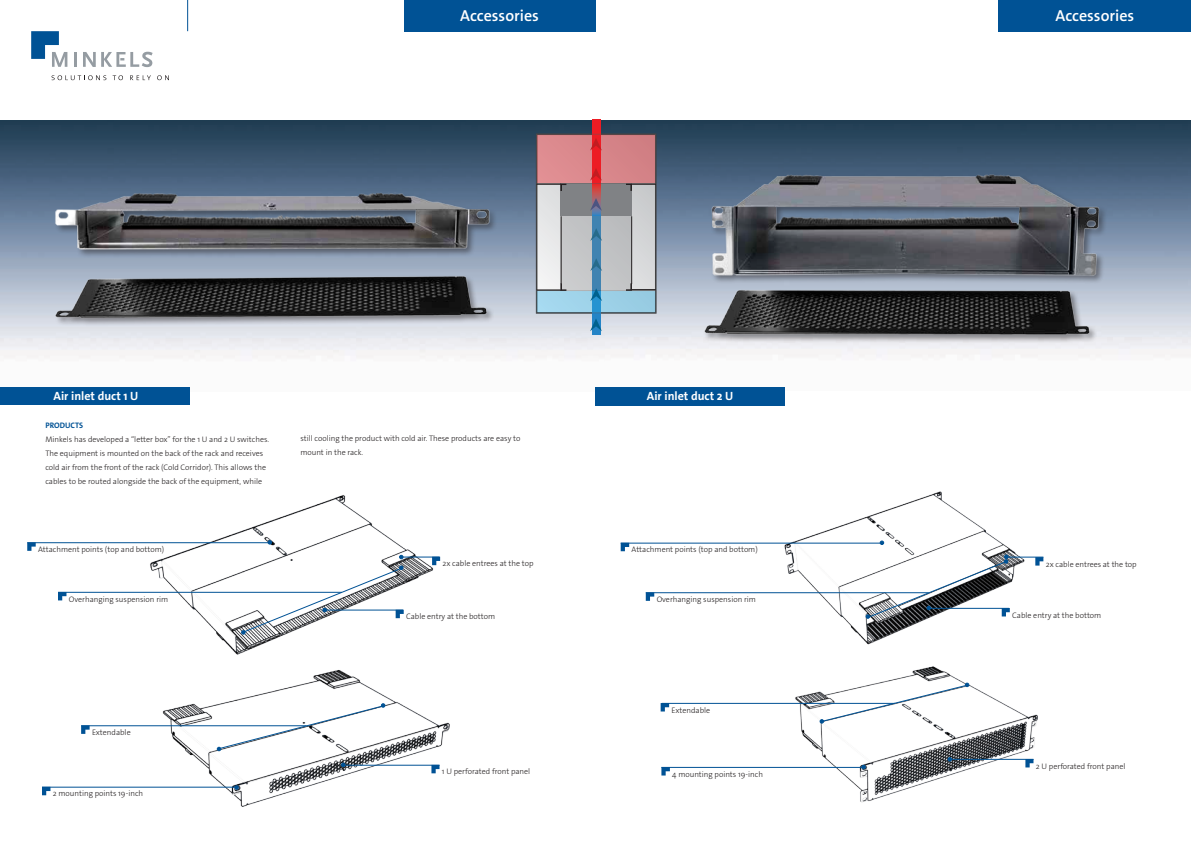
<style>
.page{position:relative;width:1191px;height:842px;background:#fff}
.page>*{position:absolute;margin:0;border:0;box-sizing:border-box;transform-origin:0 0}
.t1{font:600 16px "The Sans Os F";color:#fff}
.t2{font:700 12px "The Sans Os F";color:#fff}
.t3{font:300 8px/14px "The Sans Os F";color:#231f20}
.t4{font:700 8px "The Sans Os F";color:#005295}
</style>
<div class="page">
<img style="left:773px;top:491px;width:271px;height:312px">
<img style="left:133px;top:495px;width:317px;height:312px">
<img style="left:604px;top:120px;width:587px;height:237px">
<img style="left:0;top:120px;width:604px;height:271px">
<div style="left:0;top:387px;width:189px;height:18px;background:#005295"></div>
<svg style="left:31px;top:31px;width:36px;height:36px"></svg>
<hr style="left:74px;top:52px;width:3px;height:15px;background:#959ca2">
<svg style="left:83px;top:52px;width:70px;height:15px"></svg>
<svg style="left:52px;top:75px;width:54px;height:5px"></svg>
<svg style="left:113px;top:75px;width:10px;height:5px"></svg>
<svg style="left:130px;top:75px;width:21px;height:5px"></svg>
<svg style="left:157px;top:75px;width:12px;height:5px"></svg>
<hr style="left:187px;top:0;width:1px;height:31px;background:#005295">
<div style="left:403px;top:0;width:192px;height:31px;background:#005295"></div>
<hr style="left:400px;top:557px;width:39px;height:1px;background:#005295">
<svg style="left:432px;top:557px;width:8px;height:8px"></svg>
<svg style="left:399px;top:555px;width:4px;height:4px"></svg>
<hr style="left:27px;top:542px;width:243px;height:1px;background:#005295">
<svg style="left:27px;top:542px;width:9px;height:9px"></svg>
<svg style="left:268px;top:540px;width:4px;height:4px"></svg>
<hr style="left:58px;top:592px;width:284px;height:1px;background:#005295">
<svg style="left:58px;top:593px;width:8px;height:7px"></svg>
<hr style="left:81px;top:725px;width:225px;height:1px;background:#005295">
<svg style="left:81px;top:725px;width:9px;height:9px"></svg>
<svg style="left:217px;top:703px;width:168px;height:48px"></svg>
<hr style="left:42px;top:787px;width:195px;height:1px;background:#005295">
<svg style="left:42px;top:788px;width:8px;height:7px"></svg>
<svg style="left:241px;top:566px;width:163px;height:68px"></svg>
<hr style="left:343px;top:765px;width:96px;height:1px;background:#005295">
<svg style="left:431px;top:765px;width:8px;height:8px"></svg>
<svg style="left:341px;top:763px;width:4px;height:4px"></svg>
<hr style="left:620px;top:543px;width:264px;height:1px;background:#005295">
<svg style="left:620px;top:543px;width:9px;height:8px"></svg>
<hr style="left:646px;top:592px;width:282px;height:1px;background:#005295">
<svg style="left:646px;top:592px;width:8px;height:9px"></svg>
<hr style="left:662px;top:703px;width:233px;height:1px;background:#005295">
<svg style="left:660px;top:703px;width:9px;height:8px"></svg>
<hr style="left:661px;top:767px;width:204px;height:1px;background:#005295">
<svg style="left:661px;top:767px;width:9px;height:8px"></svg>
<svg style="left:1035px;top:558px;width:8px;height:8px"></svg>
<hr style="left:947px;top:759px;width:86px;height:1px;background:#005295">
<svg style="left:1025px;top:759px;width:8px;height:8px"></svg>
<svg style="left:880px;top:541px;width:4px;height:4px"></svg>
<hr style="left:1006px;top:557px;width:37px;height:1px;background:#005295">
<svg style="left:866px;top:555px;width:143px;height:63px"></svg>
<svg style="left:819px;top:683px;width:150px;height:40px"></svg>
<svg style="left:861px;top:765px;width:4px;height:4px"></svg>
<svg style="left:947px;top:757px;width:4px;height:4px"></svg>
<div style="left:999px;top:0;width:192px;height:31px;background:#005295"></div>
<img style="left:28px;top:180px;width:488px;height:157px">
<img style="left:699px;top:161px;width:417px;height:190px">
<div style="left:592px;top:200px;width:8px;height:135px;background:#2484c6"></div>
<div style="left:592px;top:120px;width:8px;height:63px;background:#ed1c24"></div>
<svg style="left:536px;top:184px;width:120px;height:147px;background:#b3bec7"></svg>
<hr style="left:561px;top:216px;width:1px;height:68px;background:#231f20">
<hr style="left:631px;top:216px;width:1px;height:68px;background:#231f20">
<hr style="left:536px;top:183px;width:25px;height:2px;background:#231f20">
<hr style="left:631px;top:183px;width:25px;height:2px;background:#231f20">
<svg style="left:538px;top:136px;width:116px;height:46px;background:#d97e82"></svg>
<div style="left:536px;top:134px;width:120px;height:50px;border:1px solid #58595b"></div>
<div style="left:595px;top:387px;width:190px;height:19px;background:#005295"></div>
<h1 class="t1" style="left:460px;top:5px;width:80px">Accessories</h1>
<h2 class="t2" style="left:54px;top:388px;width:86px">Air inlet duct 1 U</h2>
<p class="t4" style="left:45px;top:420px;width:39px">PRODUCTS</p>
<p class="t3" style="left:45px;top:432px;width:225px">Minkels has developed a “letter box” for the 1 U and 2 U switches.<br>The equipment is mounted on the back of the rack and receives cold air from the front of the rack (Cold Corridor). This allows the cables to be routed alongside the back of the equipment, while</p>
<p class="t3" style="left:38px;top:542px;width:128px">Attachment points (top and bottom)</p>
<p class="t3" style="left:69px;top:592px;width:101px">Overhanging suspension rim</p>
<p class="t3" style="left:300px;top:432px;width:221px">still cooling the product with cold air. These products are easy to mount in the rack.</p>
<p class="t3" style="left:442px;top:557px;width:92px">2x cable entrees at the top</p>
<p class="t3" style="left:406px;top:610px;width:91px">Cable entry at the bottom</p>
<p class="t3" style="left:92px;top:725px;width:40px">Extendable</p>
<p class="t3" style="left:53px;top:787px;width:92px">2 mounting points 19-inch</p>
<p class="t3" style="left:442px;top:765px;width:90px">1 U perforated front panel</p>
<h2 class="t2" style="left:647px;top:388px;width:88px">Air inlet duct 2 U</h2>
<p class="t3" style="left:631px;top:543px;width:128px">Attachment points (top and bottom)</p>
<p class="t3" style="left:656px;top:592px;width:101px">Overhanging suspension rim</p>
<p class="t3" style="left:671px;top:703px;width:40px">Extendable</p>
<p class="t3" style="left:672px;top:767px;width:92px">4 mounting points 19-inch</p>
<h1 class="t1" style="left:1055px;top:5px;width:80px">Accessories</h1>
<p class="t3" style="left:1045px;top:557px;width:92px">2x cable entrees at the top</p>
<p class="t3" style="left:1012px;top:608px;width:91px">Cable entry at the bottom</p>
<p class="t3" style="left:1036px;top:759px;width:91px">2 U perforated front panel</p>
</div>
